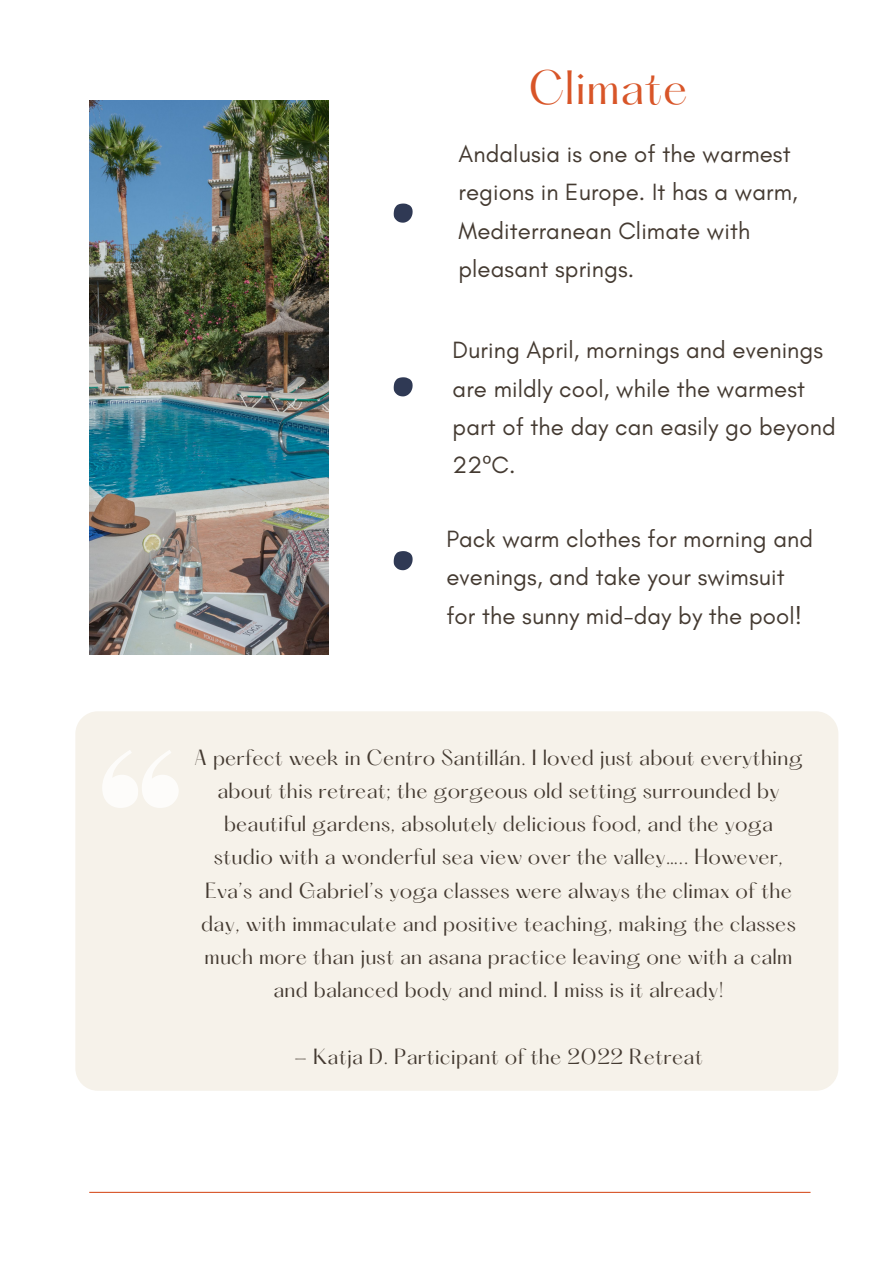
<style>
.page{position:relative;width:893px;height:1264px;background:#fff}
.page>*{position:absolute;margin:0;border:0;box-sizing:border-box;transform-origin:0 0}
.t1{font:42px "Hatton";letter-spacing:.01em;color:#d85528}
.t2{font:24px/38.2px "Glacial Indifference";letter-spacing:.005em;color:#443a31}
.t3{font:19.2px/33.2px "Hatton";letter-spacing:.01em;color:#443a31;text-align:center}
.s1{font-family:"Noto Sans"}
</style>
<div class="page">
<div style="left:75px;top:711px;width:763px;height:379px;background:#f6f2ea;border-radius:22px"></div>
<svg style="left:102px;top:750px;width:77px;height:58px"></svg>
<img style="left:89px;top:100px;width:240px;height:554px">
<hr style="left:89px;top:1191px;width:721px;height:1px;background:#d85528">
<svg style="left:393px;top:203px;width:19px;height:20px"></svg>
<svg style="left:393px;top:551px;width:19px;height:19px"></svg>
<svg style="left:393px;top:377px;width:19px;height:19px"></svg>
<p class="t1" style="left:528px;top:68px;width:161px">Climate</p>
<p class="t2" style="left:458px;top:135px;width:341px">Andalusia is one of the warmest regions in Europe. It has a warm,<br>Mediterranean Climate with pleasant springs.</p>
<p class="t2" style="left:452px;top:331px;width:384px">During April, mornings and evenings are mildly cool, while the warmest part of the day can easily go beyond<br>22<span class="s1">º</span>C.</p>
<p class="t2" style="left:446px;top:519px;width:368px">Pack warm clothes for morning and evenings, and take your swimsuit for the sunny mid-day by the pool!</p>
<p class="t3" style="left:194px;top:743px;width:610px">A perfect week in Centro Santillán. I loved just about everything about this retreat; the gorgeous old setting surrounded by beautiful gardens, absolutely delicious food, and the yoga studio with a wonderful sea view over the valley….. However, Eva’s and Gabriel’s yoga classes were always the climax of the day, with immaculate and positive teaching, making the classes much more than just an asana practice leaving one with a calm and balanced body and mind. I miss is it already!</p>
<p class="t3" style="left:294px;top:1042px;width:410px">- Katja D. Participant of the 2022 Retreat</p>
</div>
